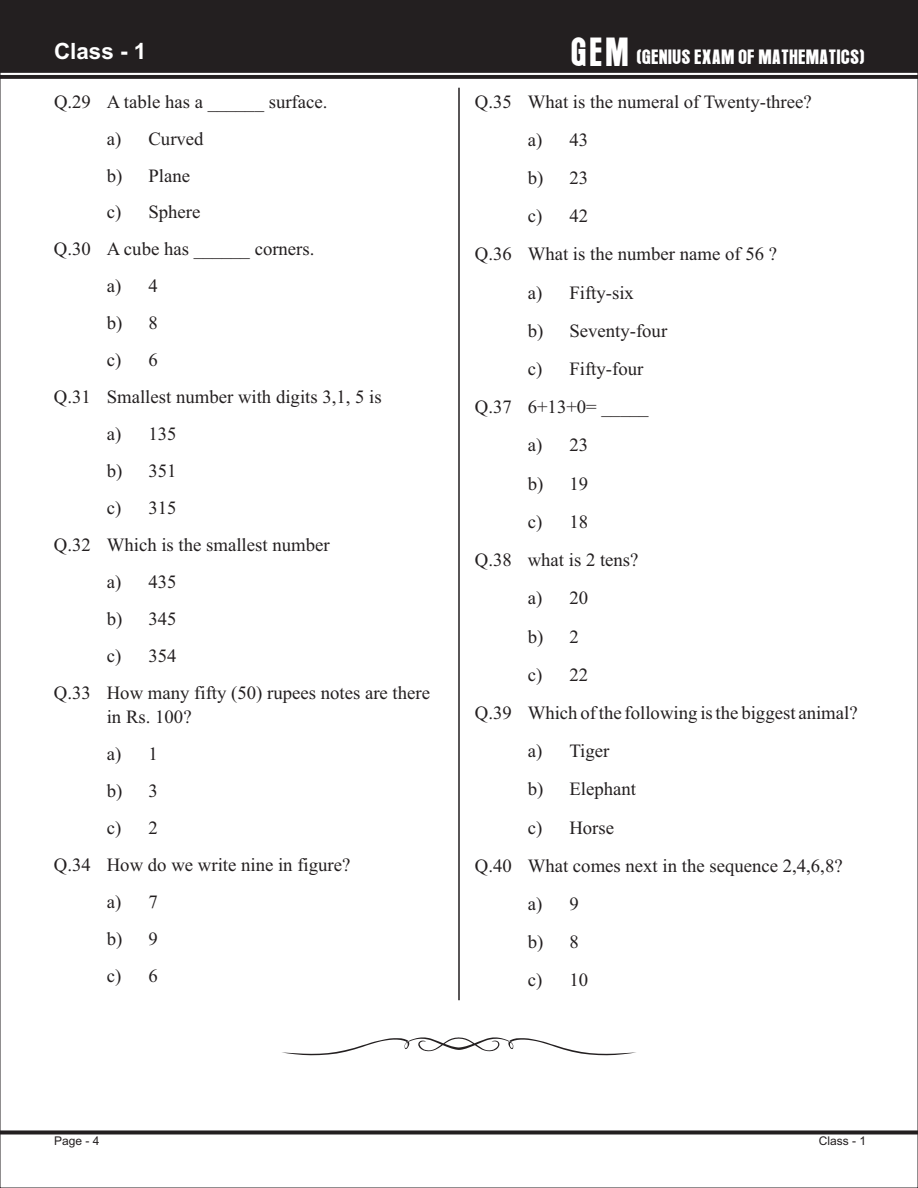
<style>
.page{position:relative;width:918px;height:1188px;background:#fff}
.page>*{position:absolute;margin:0;border:0;box-sizing:border-box;transform-origin:0 0}
.t1{font:700 22.5px "Arial";color:#fff}
.t2{font:18.75px "Times New Roman";color:#231f20}
.t3{font:18.15px "Aurora";color:#fff}
.t4{font:12px "Arial";color:#231f20}
.s1{font-size:35.55px}
</style>
<div class="page">
<div style="left:0;top:0;width:918px;height:73px;background:#231f20"></div>
<svg style="left:0;top:75px;width:918px;height:4px;background:#2a2627"></svg>
<hr style="left:0;top:1131px;width:918px;height:3px;background:#231f20">
<hr style="left:458px;top:88px;width:2px;height:912px;background:#231f20">
<svg style="left:282px;top:1037px;width:354px;height:18px"></svg>
<p class="t1" style="left:54px;top:43px;width:94px">Class - 1</p>
<p class="t3" style="left:572px;top:49px;width:295px"><span class="s1">GEM</span> (GENIUS EXAM OF MATHEMATICS)</p>
<p class="t2" style="left:54px;top:95px;width:275px">Q.29 A table has a ______ surface.</p>
<p class="t2" style="left:107px;top:132px;width:98px">a) Curved</p>
<p class="t2" style="left:107px;top:169px;width:85px">b) Plane</p>
<p class="t2" style="left:107px;top:205px;width:95px">c) Sphere</p>
<p class="t2" style="left:54px;top:242px;width:262px">Q.30 A cube has ______ corners.</p>
<p class="t2" style="left:107px;top:279px;width:53px">a) 4</p>
<p class="t2" style="left:107px;top:316px;width:53px">b) 8</p>
<p class="t2" style="left:107px;top:353px;width:53px">c) 6</p>
<p class="t2" style="left:54px;top:390px;width:329px">Q.31 Smallest number with digits 3,1, 5 is</p>
<p class="t2" style="left:107px;top:427px;width:71px">a) 135</p>
<p class="t2" style="left:107px;top:464px;width:71px">b) 351</p>
<p class="t2" style="left:107px;top:501px;width:71px">c) 315</p>
<p class="t2" style="left:54px;top:538px;width:277px">Q.32 Which is the smallest number</p>
<p class="t2" style="left:107px;top:575px;width:71px">a) 435</p>
<p class="t2" style="left:107px;top:612px;width:71px">b) 345</p>
<p class="t2" style="left:107px;top:649px;width:71px">c) 354</p>
<p class="t2" style="left:54px;top:686px;width:378px">Q.33 How many fifty (50) rupees notes are there</p>
<p class="t2" style="left:107px;top:710px;width:86px">in Rs. 100?</p>
<p class="t2" style="left:107px;top:747px;width:53px">a) 1</p>
<p class="t2" style="left:107px;top:784px;width:53px">b) 3</p>
<p class="t2" style="left:107px;top:821px;width:53px">c) 2</p>
<p class="t2" style="left:54px;top:858px;width:298px">Q.34 How do we write nine in figure?</p>
<p class="t2" style="left:107px;top:895px;width:53px">a) 7</p>
<p class="t2" style="left:107px;top:932px;width:53px">b) 9</p>
<p class="t2" style="left:107px;top:969px;width:53px">c) 6</p>
<p class="t2" style="left:475px;top:95px;width:338px">Q.35 What is the numeral of Twenty-three?</p>
<p class="t2" style="left:528px;top:133px;width:62px">a) 43</p>
<p class="t2" style="left:528px;top:171px;width:62px">b) 23</p>
<p class="t2" style="left:528px;top:209px;width:62px">c) 42</p>
<p class="t2" style="left:475px;top:247px;width:304px">Q.36 What is the number name of 56 ?</p>
<p class="t2" style="left:528px;top:286px;width:108px">a) Fifty-six</p>
<p class="t2" style="left:528px;top:324px;width:141px">b) Seventy-four</p>
<p class="t2" style="left:528px;top:362px;width:117px">c) Fifty-four</p>
<p class="t2" style="left:475px;top:400px;width:175px">Q.37 6+13+0= _____</p>
<p class="t2" style="left:528px;top:438px;width:62px">a) 23</p>
<p class="t2" style="left:528px;top:477px;width:62px">b) 19</p>
<p class="t2" style="left:528px;top:515px;width:62px">c) 18</p>
<p class="t2" style="left:475px;top:553px;width:165px">Q.38 what is 2 tens?</p>
<p class="t2" style="left:528px;top:591px;width:62px">a) 20</p>
<p class="t2" style="left:528px;top:630px;width:53px">b) 2</p>
<p class="t2" style="left:528px;top:668px;width:62px">c) 22</p>
<p class="t2" style="left:475px;top:706px;width:384px">Q.39 Which of the following is the biggest animal?</p>
<p class="t2" style="left:528px;top:744px;width:83px">a) Tiger</p>
<p class="t2" style="left:528px;top:782px;width:110px">b) Elephant</p>
<p class="t2" style="left:528px;top:821px;width:88px">c) Horse</p>
<p class="t2" style="left:475px;top:859px;width:369px">Q.40 What comes next in the sequence 2,4,6,8?</p>
<p class="t2" style="left:528px;top:897px;width:53px">a) 9</p>
<p class="t2" style="left:528px;top:935px;width:53px">b) 8</p>
<p class="t2" style="left:528px;top:973px;width:62px">c) 10</p>
<p class="t4" style="left:54px;top:1137px;width:47px">Page - 4</p>
<p class="t4" style="left:819px;top:1137px;width:49px">Class - 1</p>
</div>
